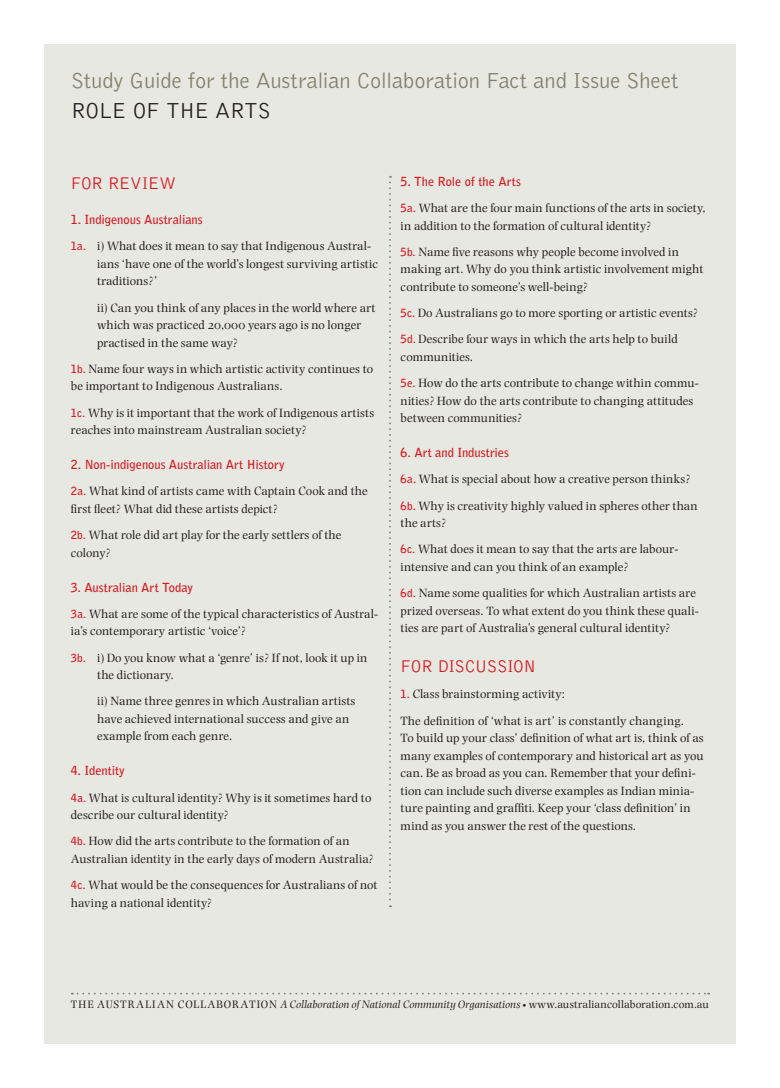
<style>
.page{position:relative;width:780px;height:1088px;background:#fff}
.page>*{position:absolute;margin:0;border:0;box-sizing:border-box;transform-origin:0 0}
.t1{font:300 22.5px "Bell Gothic";letter-spacing:-.005em;color:#82806e}
.t2{font:300 22.5px "Bell Gothic";letter-spacing:-.025em;color:#231f20}
.Subtitle{font:300 17.5px "Bell Gothic";letter-spacing:-.03em;color:#d7171f}
.Numbered_Q{font:12.5px/17.5px "Photina MT Regular Os F";letter-spacing:.01em;color:#231f20}
.Body{font:12.5px/17.5px "Photina MT Regular Os F";letter-spacing:.015em;color:#231f20}
.body_indent{font:12.5px/17.5px "Photina MT Regular Os F";letter-spacing:.005em;color:#231f20}
.Numbered_Q_w_RunOn{font:12.5px/17.5px "Photina MT Regular Os F";letter-spacing:.01em;color:#231f20}
.Heading{font:700 12.5px "Bell Gothic";color:#d7171f}
.t3{font:11.25px "Photina MT Regular Os F";letter-spacing:.06em;color:#231f20}
.s1{font-family:"Bell Gothic";font-weight:700;font-size:11.25px;color:#d7171f}
.s2{font-family:"Photina MT Italic Os F"}
</style>
<div class="page">
<div style="left:44px;top:44px;width:691px;height:1000px;background:#e8e8e2"></div>
<svg style="left:72px;top:992px;width:637px;height:2px"></svg>
<svg style="left:389px;top:176px;width:2px;height:731px"></svg>
<p class="t1" style="left:71px;top:68px;width:609px">Study Guide for the Australian Collaboration Fact and Issue Sheet</p>
<p class="t2" style="left:71px;top:98px;width:202px">ROLE OF THE ARTS</p>
<p class="Subtitle" style="left:71px;top:174px;width:106px">FOR REVIEW</p>
<p class="Heading" style="left:71px;top:212px;width:133px">1. Indigenous Australians</p>
<p class="Numbered_Q_w_RunOn" style="left:97px;top:237px;width:282px;text-indent:-26px"><span class="s1">1a.</span> i) What does it mean to say that Indigenous Austral&shy;ians ‘have one of the world’s longest surviving artistic traditions?’</p>
<p class="body_indent" style="left:97px;top:299px;width:280px">ii) Can you think of any places in the world where art which was practiced 20,000 years ago is no longer practised in the same way?</p>
<p class="Numbered_Q" style="left:71px;top:360px;width:304px"><span class="s1">1b.</span> Name four ways in which artistic activity continues to be important to Indigenous Australians.</p>
<p class="Numbered_Q" style="left:71px;top:404px;width:305px"><span class="s1">1c.</span> Why is it important that the work of Indigenous artists reaches into mainstream Australian society?</p>
<p class="Heading" style="left:71px;top:457px;width:215px">2. Non-indigenous Australian Art History</p>
<p class="Numbered_Q" style="left:71px;top:482px;width:298px"><span class="s1">2a.</span> What kind of artists came with Captain Cook and the first fleet? What did these artists depict?</p>
<p class="Numbered_Q" style="left:71px;top:526px;width:272px"><span class="s1">2b.</span> What role did art play for the early settlers of the colony?</p>
<p class="Heading" style="left:71px;top:579px;width:124px">3. Australian Art Today</p>
<p class="Numbered_Q" style="left:71px;top:605px;width:309px"><span class="s1">3a.</span> What are some of the typical characteristics of Austral&shy;ia’s contemporary artistic ‘voice’?</p>
<p class="Numbered_Q_w_RunOn" style="left:97px;top:649px;width:272px;text-indent:-26px"><span class="s1">3b.</span> i) Do you know what a ‘genre’ is? If not, look it up in the dictionary.</p>
<p class="body_indent" style="left:97px;top:692px;width:260px">ii) Name three genres in which Australian artists have achieved international success and give an example from each genre.</p>
<p class="Heading" style="left:71px;top:763px;width:55px">4. Identity</p>
<p class="Numbered_Q" style="left:71px;top:789px;width:302px"><span class="s1">4a.</span> What is cultural identity? Why is it sometimes hard to describe our cultural identity?</p>
<p class="Numbered_Q" style="left:71px;top:832px;width:304px"><span class="s1">4b.</span> How did the arts contribute to the formation of an<br>Australian identity in the early days of modern Australia?</p>
<p class="Numbered_Q" style="left:71px;top:876px;width:308px"><span class="s1">4c.</span> What would be the consequences for Australians of not having a national identity?</p>
<p class="Heading" style="left:400px;top:174px;width:122px">5. The Role of the Arts</p>
<p class="Numbered_Q" style="left:400px;top:199px;width:306px"><span class="s1">5a.</span> What are the four main functions of the arts in society, in addition to the formation of cultural identity?</p>
<p class="Numbered_Q" style="left:400px;top:243px;width:304px"><span class="s1">5b.</span> Name five reasons why people become involved in making art. Why do you think artistic involvement might contribute to someone’s well-being?</p>
<p class="Numbered_Q" style="left:400px;top:304px;width:299px"><span class="s1">5c.</span> Do Australians go to more sporting or artistic events?</p>
<p class="Numbered_Q" style="left:400px;top:330px;width:278px"><span class="s1">5d.</span> Describe four ways in which the arts help to build communities.</p>
<p class="Numbered_Q" style="left:400px;top:374px;width:299px"><span class="s1">5e.</span> How do the arts contribute to change within commu&shy;nities? How do the arts contribute to changing attitudes between communities?</p>
<p class="Heading" style="left:400px;top:445px;width:110px">6. Art and Industries</p>
<p class="Numbered_Q" style="left:400px;top:470px;width:291px"><span class="s1">6a.</span> What is special about how a creative person thinks?</p>
<p class="Numbered_Q" style="left:400px;top:497px;width:299px"><span class="s1">6b.</span> Why is creativity highly valued in spheres other than the arts?</p>
<p class="Numbered_Q" style="left:400px;top:540px;width:279px"><span class="s1">6c.</span> What does it mean to say that the arts are labour&shy;intensive and can you think of an example?</p>
<p class="Numbered_Q" style="left:400px;top:584px;width:299px"><span class="s1">6d.</span> Name some qualities for which Australian artists are prized overseas. To what extent do you think these quali&shy;ties are part of Australia’s general cultural identity?</p>
<p class="Subtitle" style="left:400px;top:657px;width:137px">FOR DISCUSSION</p>
<p class="Numbered_Q" style="left:400px;top:685px;width:166px"><span class="s1">1.</span> Class brainstorming activity:</p>
<p class="Body" style="left:400px;top:712px;width:304px">The definition of ‘what is art’ is constantly changing.<br>To build up your class’ definition of what art is, think of as many examples of contemporary and historical art as you can. Be as broad as you can. Remember that your defini&shy;tion can include such diverse examples as Indian minia&shy;ture painting and graffiti. Keep your ‘class definition’ in mind as you answer the rest of the questions.</p>
<p class="t3" style="left:71px;top:998px;width:639px">The Aust ra lia n Colla borat ion <span class="s2">A Collaboration of National Community Organisations</span> • www.australiancollaboration.com.au</p>
</div>
